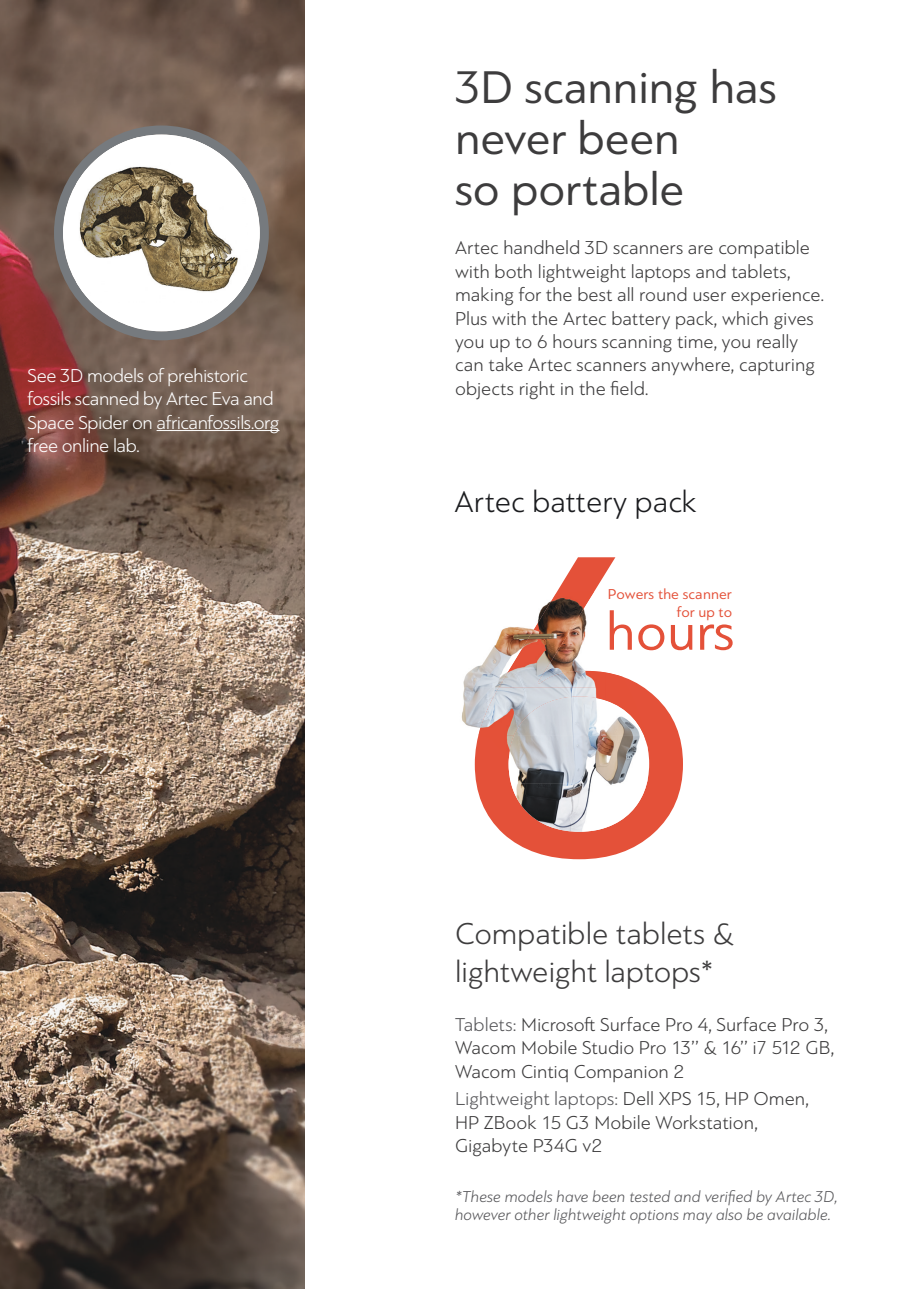
<style>
.page{position:relative;width:906px;height:1289px;background:#fff}
.page>*{position:absolute;margin:0;border:0;box-sizing:border-box;transform-origin:0 0}
.t1{font:55.5px "PF Bague Sans Pro";color:#e45139}
.t2{font:48px/51px "PF Bague Sans Pro";letter-spacing:-.005em;color:#3d3c3d}
.t3{font:300 31.5px/37.8px "PF Bague Sans Pro";letter-spacing:-.005em;color:#3d3c3d}
.t4{font:300 31.5px "PF Bague Sans Pro";color:#1b1c1f}
.t5{font:300 19.5px/23.4px "PF Bague Sans Pro";color:#3d3c3d}
.t6{font:300 19.5px/23.4px "PF Bague Sans Pro";letter-spacing:-.025em;color:#fff}
.t7{font:italic 300 16.5px/18px "PF Bague Sans Pro";color:#59595c}
.t8{font:15px/17.2px "PF Bague Sans Pro";color:#e45139;text-align:right}
.s1{color:#59595c}
</style>
<div class="page">
<img style="left:0;top:0;width:304px;height:1288px">
<svg style="left:54px;top:125px;width:215px;height:215px;background:#766861"></svg>
<div style="left:63px;top:134px;width:197px;height:197px;background:#fff;border-radius:50%"></div>
<img style="left:76px;top:137px;width:172px;height:166px">
<svg style="left:475px;top:557px;width:208px;height:302px"></svg>
<img style="left:484px;top:592px;width:115px;height:47px">
<img style="left:599px;top:592px;width:45px;height:80px">
<img style="left:463px;top:639px;width:35px;height:48px">
<img style="left:461px;top:687px;width:47px;height:49px">
<img style="left:508px;top:735px;width:97px;height:48px">
<img style="left:511px;top:783px;width:69px;height:48px">
<img style="left:527px;top:591px;width:67px;height:48px">
<img style="left:498px;top:639px;width:107px;height:48px">
<img style="left:605px;top:672px;width:42px;height:111px">
<img style="left:478px;top:687px;width:127px;height:48px">
<svg style="left:479px;top:735px;width:10px;height:3px"></svg>
<img style="left:580px;top:783px;width:67px;height:48px">
<hr style="left:157px;top:430px;width:122px;height:1px;background:#fff">
<p class="t6" style="left:28px;top:363px;width:253px">See 3D models of prehistoric fossils scanned by Artec Eva and<br>Space Spider on africanfossils.org free online lab.</p>
<p class="t2" style="left:455px;top:62px;width:323px">3D scanning has never been<br>so portable</p>
<p class="t5" style="left:455px;top:236px;width:370px">Artec handheld 3D scanners are compatible with both lightweight laptops and tablets, making for the best all round user experience.<br>Plus with the Artec battery pack, which gives you up to 6 hours scanning time, you really can take Artec scanners anywhere, capturing objects right in the field.</p>
<h3 class="t4" style="left:454px;top:483px;width:243px">Artec battery pack</h3>
<p class="t8" style="left:608px;top:585px;width:126px">Powers the scanner for up to</p>
<h1 class="t1" style="left:606px;top:599px;width:130px">hours</h1>
<p class="t3" style="left:455px;top:915px;width:280px">Compatible tablets &amp; lightweight laptops*</p>
<p class="t5" style="left:455px;top:1012px;width:380px"><span class="s1">Tablets:</span> Microsoft Surface Pro 4, Surface Pro 3,<br>Wacom Mobile Studio Pro 13’’ &amp; 16’’ i7 512 GB,<br>Wacom Cintiq Companion 2</p>
<p class="t5" style="left:455px;top:1087px;width:355px"><span class="s1">Lightweight laptops:</span> Dell XPS 15, HP Omen,<br>HP ZBook 15 G3 Mobile Workstation,<br>Gigabyte P34G v2</p>
<p class="t7" style="left:455px;top:1187px;width:384px">*These models have been tested and verified by Artec 3D, however other lightweight options may also be available.</p>
</div>
